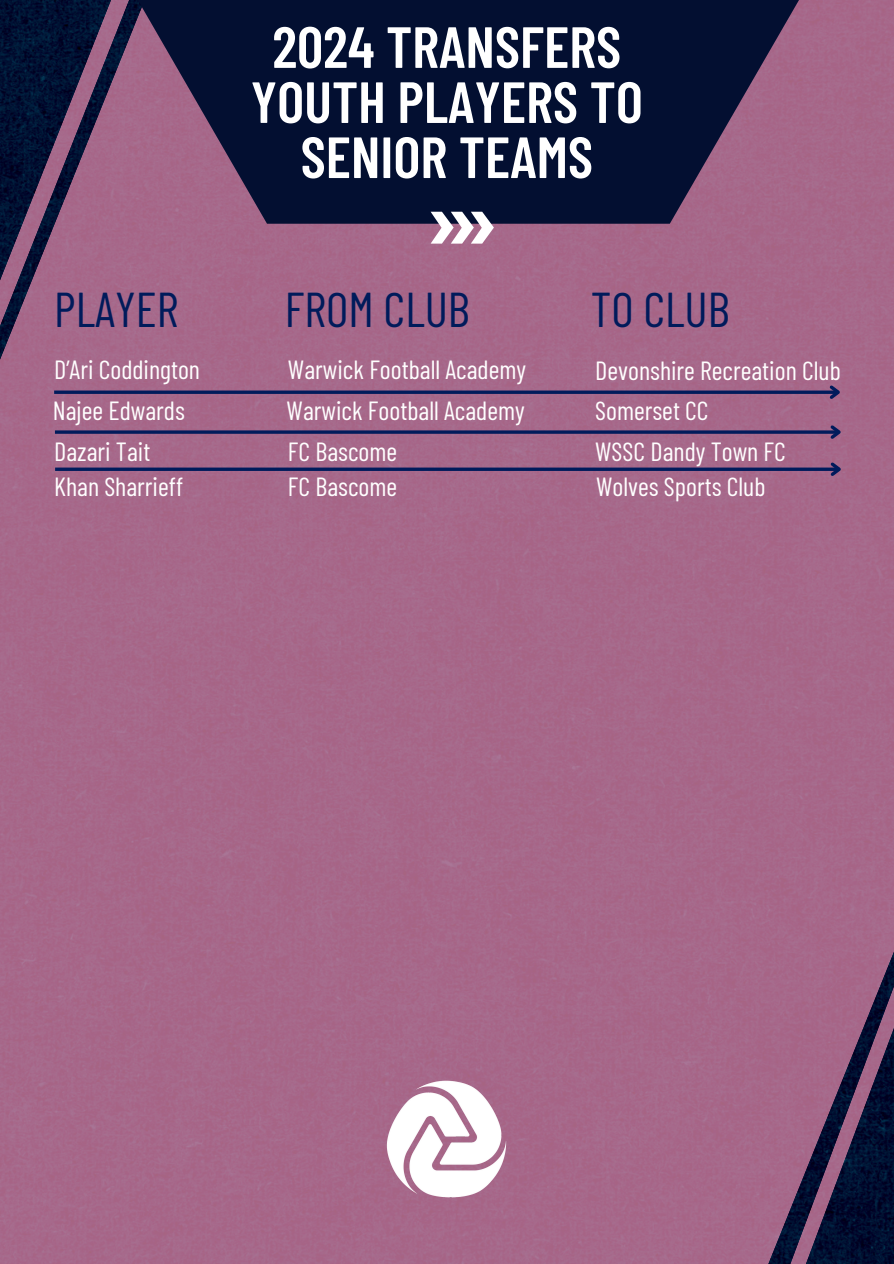
<style>
.page{position:relative;width:894px;height:1264px;background:#fff}
.page>*{position:absolute;margin:0;border:0;box-sizing:border-box;transform-origin:0 0}
.t1{font:600 57.9px/55.1px "Barlow Condensed";color:#fff;text-align:center}
.t2{font:48.75px "Barlow Condensed";color:#001b5b}
.t3{font:26.25px "Barlow Condensed";color:#fff}
</style>
<div class="page">
<div style="left:0;top:0;width:893px;height:1263px;background:#a6688a"></div>
<svg style="left:138px;top:0;width:666px;height:224px;background:#242143"></svg>
<svg style="left:771px;top:877px;width:122px;height:386px;background:#704a6b"></svg>
<svg style="left:0;top:0;width:138px;height:408px;background:#694869"></svg>
<svg style="left:430px;top:212px;width:63px;height:31px"></svg>
<img style="left:377px;top:1071px;width:138px;height:139px">
<svg style="left:54px;top:390px;width:772px;height:4px;background:#192662"></svg>
<svg style="left:826px;top:382px;width:17px;height:20px"></svg>
<svg style="left:55px;top:430px;width:772px;height:4px;background:#192662"></svg>
<svg style="left:827px;top:422px;width:17px;height:20px"></svg>
<svg style="left:55px;top:467px;width:772px;height:4px;background:#192662"></svg>
<svg style="left:827px;top:459px;width:17px;height:20px"></svg>
<p class="t1" style="left:250px;top:17px;width:393px">2024 TRANSFERS<br>YOUTH PLAYERS TO<br>SENIOR TEAMS</p>
<h2 class="t2" style="left:54px;top:278px;width:126px">PLAYER</h2>
<h2 class="t2" style="left:285px;top:278px;width:186px">FROM CLUB</h2>
<h2 class="t2" style="left:590px;top:278px;width:140px">TO CLUB</h2>
<p class="t3" style="left:54px;top:353px;width:147px">D’Ari Coddington</p>
<p class="t3" style="left:288px;top:353px;width:239px">Warwick Football Academy</p>
<p class="t3" style="left:595px;top:353px;width:247px">Devonshire Recreation Club</p>
<p class="t3" style="left:53px;top:393px;width:133px">Najee Edwards</p>
<p class="t3" style="left:286px;top:393px;width:239px">Warwick Football Academy</p>
<p class="t3" style="left:595px;top:393px;width:115px">Somerset CC</p>
<p class="t3" style="left:54px;top:434px;width:98px">Dazari Tait</p>
<p class="t3" style="left:288px;top:434px;width:111px">FC Bascome</p>
<p class="t3" style="left:595px;top:434px;width:192px">WSSC Dandy Town FC</p>
<p class="t3" style="left:54px;top:469px;width:131px">Khan Sharrieff</p>
<p class="t3" style="left:288px;top:469px;width:111px">FC Bascome</p>
<p class="t3" style="left:596px;top:469px;width:171px">Wolves Sports Club</p>
</div>
